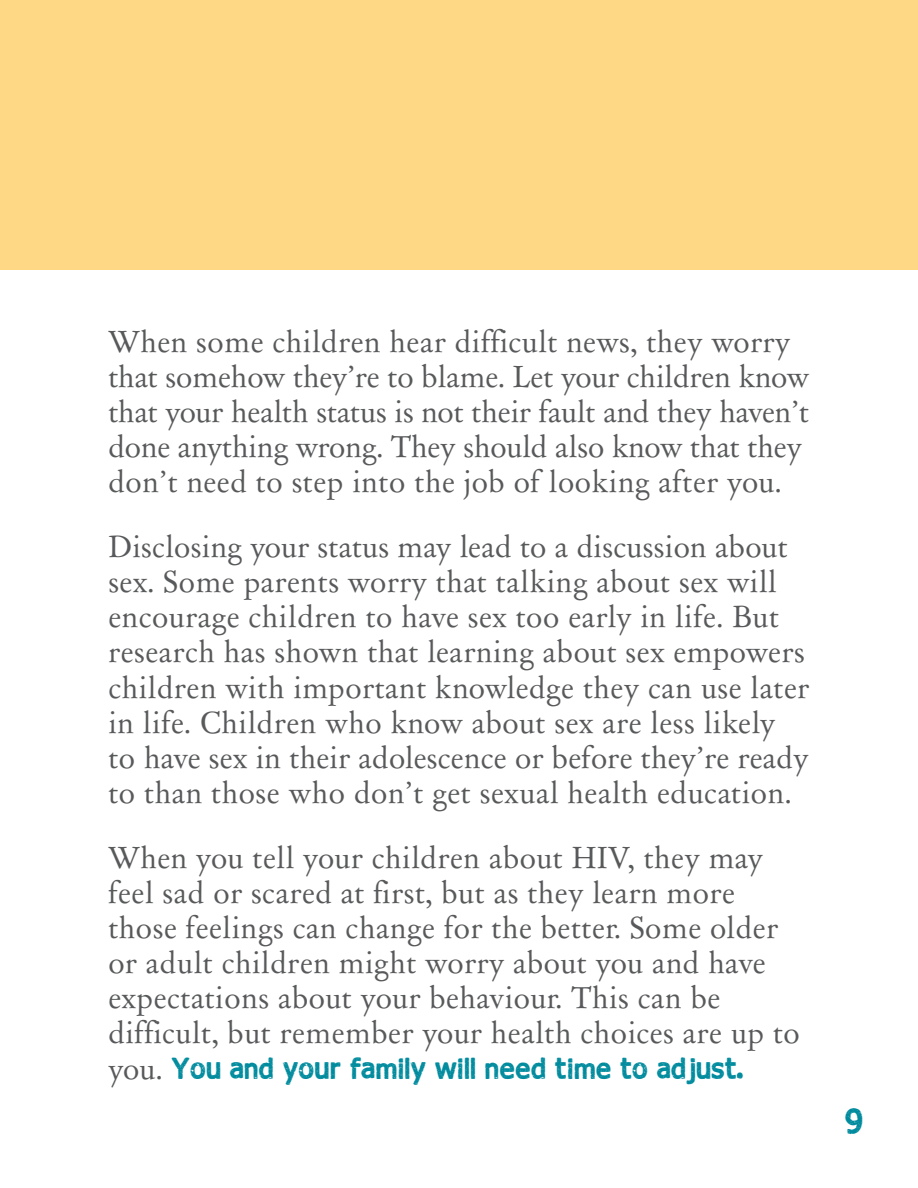
<style>
.page{position:relative;width:918px;height:1188px;background:#fff}
.page>*{position:absolute;margin:0;border:0;box-sizing:border-box;transform-origin:0 0}
.t1{font:36px "Good bye lullaby";color:#008b9e}
.t2{font:30px "Good bye lullaby";color:#008b9e}
.t3{font:29.4px/35.1px "Day Roman";color:#58595b}
.t4{font:29.4px/35.1px "Day Roman";letter-spacing:-.02em;color:#58595b}
.s1{font-family:"Day Roman";font-size:29.4px;color:#58595b}
</style>
<div class="page">
<div style="left:0;top:0;width:918px;height:270px;background:#ffd886"></div>
<p class="t4" style="left:108px;top:324px;width:703px">When some children hear difficult news, they worry that somehow they’re to blame. Let your children know that your health status is not their fault and they haven’t done anything wrong. They should also know that they don’t need to step into the job of looking after you.</p>
<p class="t3" style="left:108px;top:529px;width:703px">Disclosing your status may lead to a discussion about sex. Some parents worry that talking about sex will encourage children to have sex too early in life. But research has shown that learning about sex empowers children with important knowledge they can use later in life. Children who know about sex are less likely to have sex in their adolescence or before they’re ready to than those who don’t get sexual health education.</p>
<p class="t3" style="left:108px;top:840px;width:694px">When you tell your children about HIV, they may feel sad or scared at first, but as they learn more those feelings can change for the better. Some older or adult children might worry about you and have expectations about your behaviour. This can be difficult, but remember your health choices are up to</p>
<p class="t2" style="left:108px;top:1053px;width:645px"><span class="s1">you.</span> You and your family will need time to adjust.</p>
<p class="t1" style="left:844px;top:1103px;width:21px">9</p>
</div>
